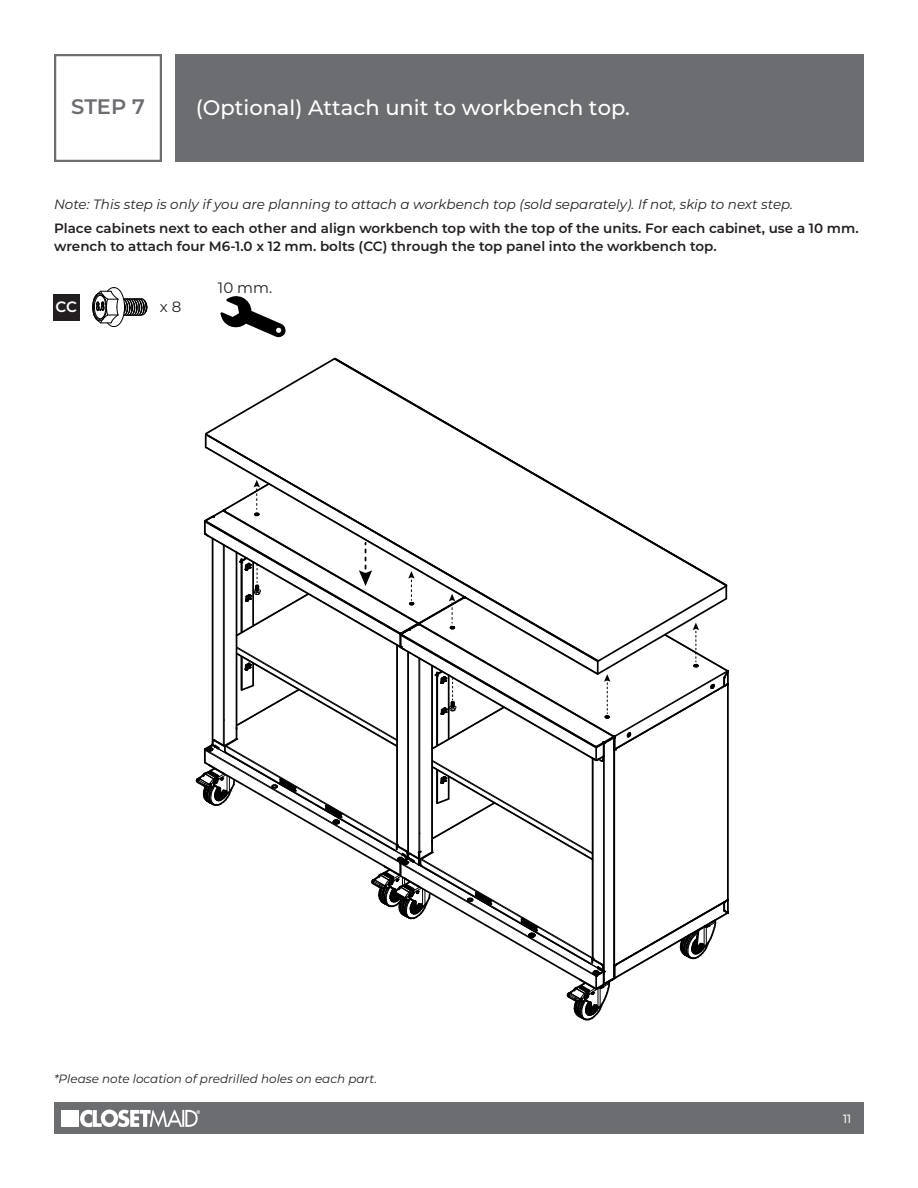
<style>
.page{position:relative;width:918px;height:1188px;background:#fff}
.page>*{position:absolute;margin:0;border:0;box-sizing:border-box;transform-origin:0 0}
.t1{font:500 21px "Montserrat";color:#fff}
.t2{font:600 21px "Montserrat";color:#6c6d70}
.t3{font:15px "Montserrat";color:#231f20}
.t4{font:600 15px "Montserrat";color:#fff}
.t5{font:600 13.5px/18px "Montserrat";color:#231f20}
.t6{font:italic 13.5px "Montserrat";color:#231f20}
.t7{font:italic 12px "Montserrat";color:#231f20}
.t8{font:500 12px "Montserrat";color:#fff;scale:.9 1}
</style>
<div class="page">
<div style="left:54px;top:1103px;width:810px;height:31px;background:#6c6d70"></div>
<div style="left:62px;top:1110px;width:17px;height:17px;background:#fff"></div>
<svg style="left:80px;top:1110px;width:120px;height:17px"></svg>
<div style="left:176px;top:54px;width:688px;height:108px;background:#6c6d70"></div>
<div style="left:54px;top:54px;width:108px;height:108px;border:2px solid #6c6d70"></div>
<svg style="left:204px;top:359px;width:128px;height:89px"></svg>
<svg style="left:333px;top:358px;width:213px;height:122px"></svg>
<svg style="left:196px;top:480px;width:533px;height:540px"></svg>
<div style="left:53px;top:294px;width:27px;height:27px;background:#231f20"></div>
<svg style="left:92px;top:287px;width:55px;height:40px"></svg>
<svg style="left:220px;top:296px;width:66px;height:42px"></svg>
<p class="t2" style="left:71px;top:91px;width:75px">STEP 7</p>
<p class="t1" style="left:196px;top:93px;width:436px">(Optional) Attach unit to workbench top.</p>
<p class="t6" style="left:54px;top:194px;width:740px">Note: This step is only if you are planning to attach a workbench top (sold separately). If not, skip to next step.</p>
<p class="t5" style="left:54px;top:219px;width:806px">Place cabinets next to each other and align workbench top with the top of the units. For each cabinet, use a 10 mm. wrench to attach four M6-1.0 x 12 mm. bolts (CC) through the top panel into the workbench top.</p>
<p class="t4" style="left:56px;top:296px;width:23px">CC</p>
<p class="t3" style="left:160px;top:296px;width:23px">x 8</p>
<p class="t3" style="left:218px;top:277px;width:56px">10 mm.</p>
<p class="t7" style="left:54px;top:1071px;width:325px">*Please note location of predrilled holes on each part.</p>
<p class="t8" style="left:843px;top:1110px;width:10px">11</p>
</div>
